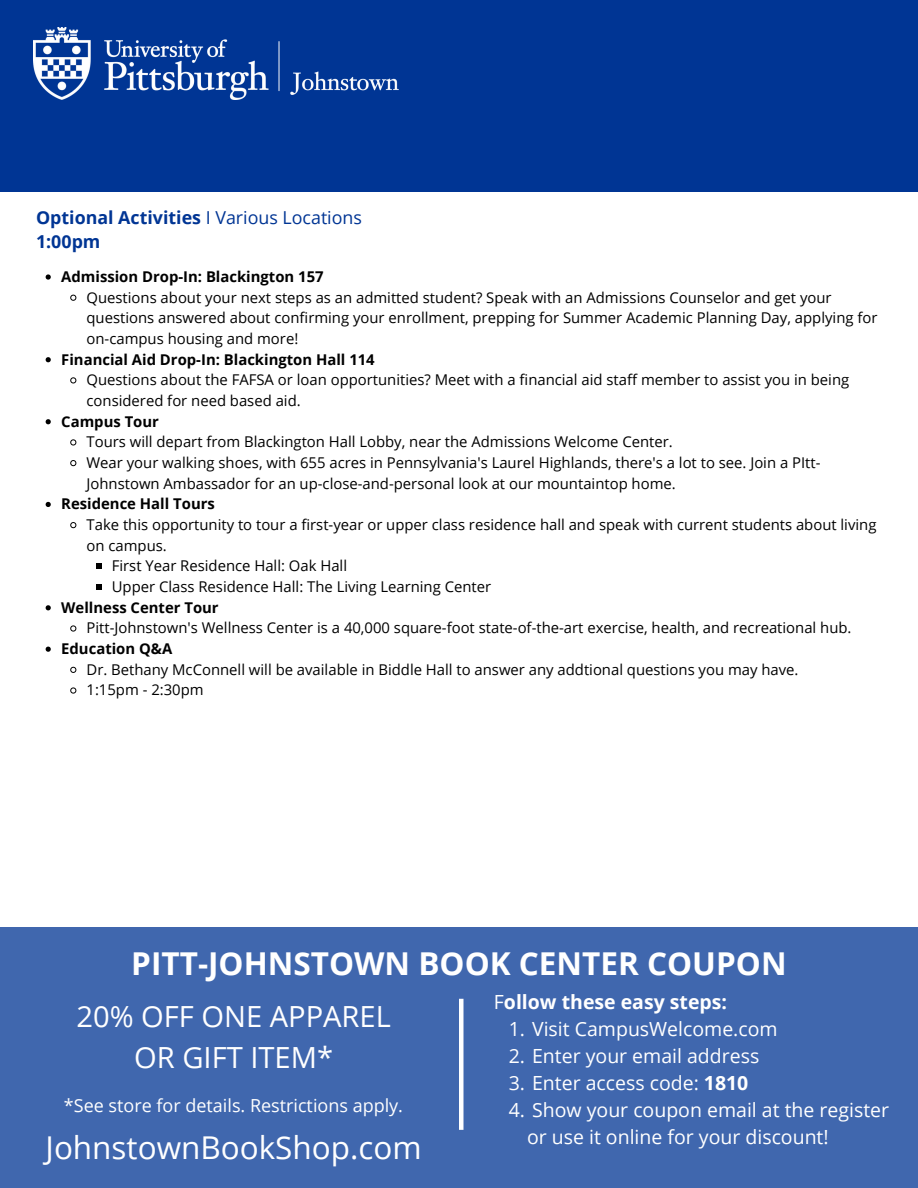
<style>
.page{position:relative;width:918px;height:1188px;background:#fff}
.page>*{position:absolute;margin:0;border:0;box-sizing:border-box;transform-origin:0 0}
.t1{font:700 31.5px "Open Sans";color:#fff}
.t2{font:31.5px "Open Sans";color:#fff}
.t3{font:29.1px/40.5px "Open Sans";color:#fff;text-align:center}
.t4{font:19.5px/27px "Open Sans";color:#fff}
.t5{font:700 19.5px "Open Sans";color:#fff}
.t6{font:18px "Open Sans";color:#fff}
.t7{font:700 17.85px/24.3px "Open Sans";color:#003594}
.t8{font:14.85px/20.7px "Open Sans";color:#000}
.t9{font:700 14.85px "Open Sans";color:#000}
.s1{font-weight:400}
.s2{font-weight:700}
</style>
<div class="page">
<div style="left:0;top:0;width:918px;height:192px;background:#003594"></div>
<img style="left:33px;top:27px;width:366px;height:72px">
<div style="left:0;top:927px;width:918px;height:261px;background:#4067ae"></div>
<hr style="left:459px;top:999px;width:4px;height:131px;background:#fff">
<svg style="left:46px;top:274px;width:5px;height:6px"></svg>
<svg style="left:70px;top:294px;width:7px;height:7px"></svg>
<svg style="left:46px;top:357px;width:5px;height:5px"></svg>
<svg style="left:70px;top:377px;width:7px;height:7px"></svg>
<svg style="left:46px;top:419px;width:5px;height:5px"></svg>
<svg style="left:70px;top:439px;width:7px;height:7px"></svg>
<svg style="left:70px;top:460px;width:7px;height:7px"></svg>
<svg style="left:46px;top:502px;width:5px;height:5px"></svg>
<svg style="left:70px;top:522px;width:7px;height:7px"></svg>
<svg style="left:97px;top:564px;width:5px;height:5px"></svg>
<svg style="left:97px;top:585px;width:5px;height:5px"></svg>
<svg style="left:46px;top:605px;width:5px;height:5px"></svg>
<svg style="left:70px;top:625px;width:7px;height:7px"></svg>
<svg style="left:46px;top:647px;width:5px;height:5px"></svg>
<svg style="left:70px;top:666px;width:7px;height:7px"></svg>
<svg style="left:70px;top:687px;width:7px;height:7px"></svg>
<p class="t7" style="left:36px;top:204px;width:328px">Optional Activities <span class="s1">I Various Locations<br></span>1:00pm</p>
<p class="t9" style="left:61px;top:266px;width:264px">Admission Drop-In: Blackington 157</p>
<p class="t8" style="left:87px;top:286px;width:792px">Questions about your next steps as an admitted student? Speak with an Admissions Counselor and get your questions answered about confirming your enrollment, prepping for Summer Academic Planning Day, applying for on-campus housing and more!</p>
<p class="t9" style="left:61px;top:349px;width:315px">Financial Aid Drop-In: Blackington Hall 114</p>
<p class="t8" style="left:87px;top:369px;width:764px">Questions about the FAFSA or loan opportunities? Meet with a financial aid staff member to assist you in being considered for need based aid.</p>
<p class="t9" style="left:61px;top:411px;width:99px">Campus Tour</p>
<p class="t8" style="left:87px;top:431px;width:588px">Tours will depart from Blackington Hall Lobby, near the Admissions Welcome Center.</p>
<p class="t8" style="left:87px;top:452px;width:735px">Wear your walking shoes, with 655 acres in Pennsylvania's Laurel Highlands, there's a lot to see. Join a PItt-<br>Johnstown Ambassador for an up-close-and-personal look at our mountaintop home.</p>
<p class="t9" style="left:61px;top:493px;width:155px">Residence Hall Tours</p>
<h1 class="t8" style="left:87px;top:514px;width:791px">Take this opportunity to tour a first-year or upper class residence hall and speak with current students about living on campus.</h1>
<h4 class="t8" style="left:112px;top:555px;width:237px">First Year Residence Hall: Oak Hall</h4>
<p class="t8" style="left:112px;top:576px;width:381px">Upper Class Residence Hall: The Living Learning Center</p>
<p class="t9" style="left:61px;top:597px;width:159px">Wellness Center Tour</p>
<p class="t8" style="left:87px;top:617px;width:767px">Pitt-Johnstown's Wellness Center is a 40,000 square-foot state-of-the-art exercise, health, and recreational hub.</p>
<p class="t9" style="left:61px;top:638px;width:113px">Education Q&amp;A</p>
<h2 class="t8" style="left:87px;top:659px;width:714px">Dr. Bethany McConnell will be available in Biddle Hall to answer any addtional questions you may have.</h2>
<p class="t8" style="left:87px;top:679px;width:119px">1:15pm - 2:30pm</p>
<p class="t1" style="left:131px;top:941px;width:657px">PITT-JOHNSTOWN BOOK CENTER COUPON</p>
<h4 class="t3" style="left:76px;top:996px;width:316px">20% OFF ONE APPAREL<br>OR GIFT ITEM*</h4>
<p class="t6" style="left:64px;top:1093px;width:341px">*See store for details. Restrictions apply.</p>
<p class="t2" style="left:46px;top:1126px;width:378px">JohnstownBookShop.com</p>
<p class="t5" style="left:494px;top:988px;width:235px"><span class="s1">F</span>ollow these easy steps:</p>
<p class="t4" style="left:509px;top:1015px;width:270px">1. Visit CampusWelcome.com</p>
<p class="t4" style="left:509px;top:1042px;width:252px">2. Enter your email address</p>
<p class="t4" style="left:509px;top:1069px;width:241px">3. Enter access code: <span class="s2">1810</span></p>
<p class="t4" style="left:527px;top:1096px;width:364px;text-indent:-18px">4. Show your coupon email at the register or use it online for your discount!</p>
</div>
